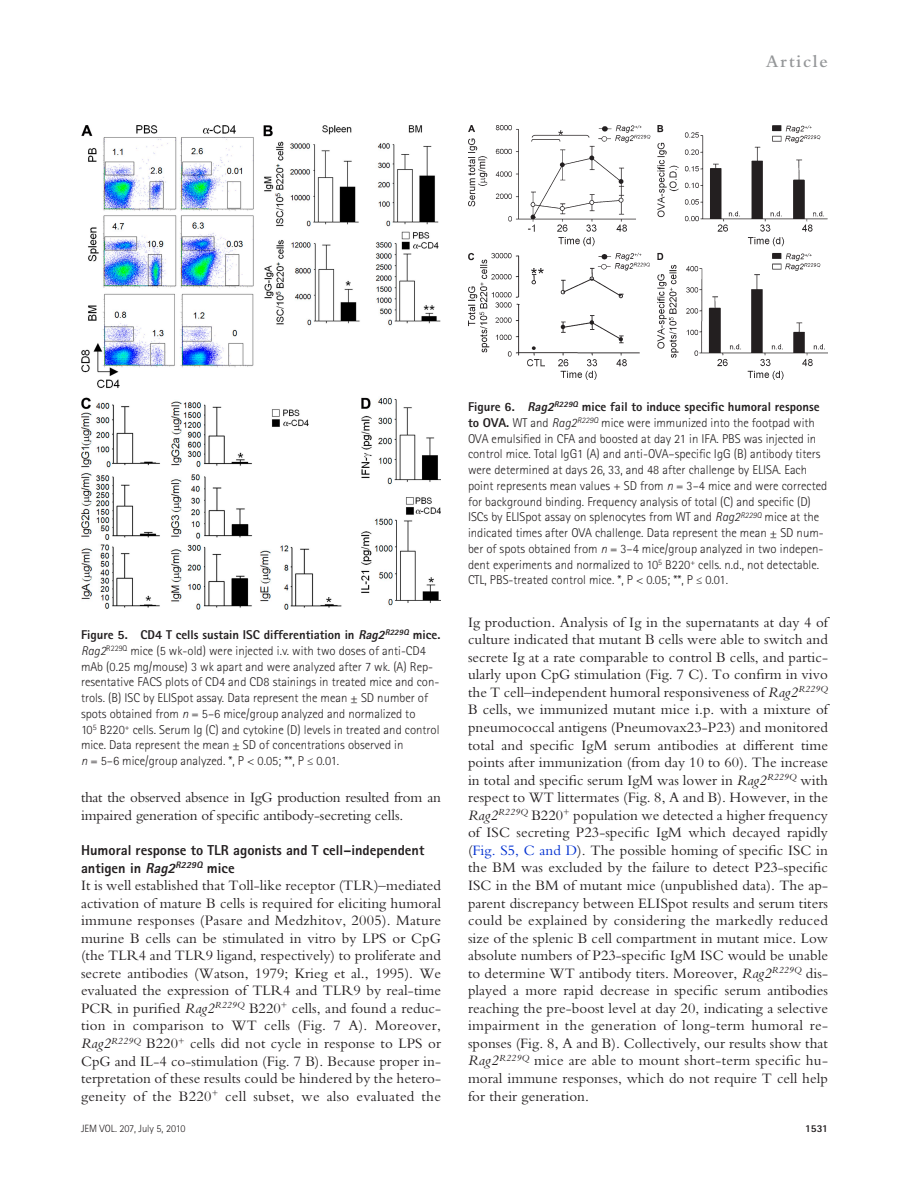
<style>
.page{position:relative;width:918px;height:1188px;background:#fff}
.page>*{position:absolute;margin:0;border:0;box-sizing:border-box;transform-origin:0 0}
.t1{font:600 18px "Bembo Std";letter-spacing:.1em;color:#949698}
.t2{font:15px/17.5px "Bembo Std";color:#231f20;text-align:justify}
.t3{font:800 14.4px/17.5px "Rotis Sans Serif Std";color:#231f20}
.t4{font:300 12.75px/15.8px "Rotis Sans Serif Std";color:#231f20}
.t5{font:300 10.5px "Rotis Sans Serif Std";color:#231f20}
.t6{font:800 10.5px "Rotis Sans Serif Std";color:#231f20}
.s1{font-weight:800}
.s2{font-weight:800;font-style:italic}
.s3{font-style:italic}
.s4{color:#0030d1}
</style>
<div class="page">
<img style="left:468px;top:125px;width:360px;height:255px">
<img style="left:81px;top:125px;width:360px;height:484px">
<p class="t1" style="left:766px;top:51px;width:64px">Article</p>
<p class="t4" style="left:81px;top:627px;width:361px"><span class="s1">Figure 5. CD4 T cells sustain ISC differentiation in</span> <span class="s2">Rag2</span><sup>R229Q</sup> <span class="s1">mice.<br></span><span class="s3">Rag2</span><sup>R229Q</sup> mice (5 wk-old) were injected i.v. with two doses of anti-CD4 mAb (0.25 mg/mouse) 3 wk apart and were analyzed after 7 wk. (A) Rep&shy;resentative FACS plots of CD4 and CD8 stainings in treated mice and con&shy;trols. (B) ISC by ELISpot assay. Data represent the mean ± SD number of spots obtained from <span class="s3">n</span> = 5–6 mice/group analyzed and normalized to<br>10<sup>5</sup> B220<sup>+</sup> cells. Serum Ig (C) and cytokine (D) levels in treated and control mice. Data represent the mean ± SD of concentrations observed in<br><span class="s3">n</span> = 5–6 mice/group analyzed. *, P &lt; 0.05; **, P ≤ 0.01.</p>
<p class="t2" style="left:81px;top:789px;width:362px">that the observed absence in IgG production resulted from an impaired generation of specific antibody-secreting cells.</p>
<p class="t3" style="left:81px;top:841px;width:345px">Humoral response to TLR agonists and T cell–independent antigen in <span class="s3">Rag2</span><sup>R229Q</sup> mice</p>
<p class="t2" style="left:81px;top:876px;width:362px">It is well established that Toll-like receptor (TLR)–mediated activation of mature B cells is required for eliciting humoral immune responses (Pasare and Medzhitov, 2005). Mature murine B cells can be stimulated in vitro by LPS or CpG (the TLR4 and TLR9 ligand, respectively) to proliferate and secrete antibodies (Watson, 1979; Krieg et al., 1995). We evaluated the expression of TLR4 and TLR9 by real-time PCR in purified <span class="s3">Rag2</span><sup>R229Q</sup> B220<sup>+</sup> cells, and found a reduc&shy;tion in comparison to WT cells (Fig. 7 A). Moreover, <span class="s3">Rag2</span><sup>R229Q</sup> B220<sup>+</sup> cells did not cycle in response to LPS or CpG and IL-4 co-stimulation (Fig. 7 B). Because proper in&shy;terpretation of these results could be hindered by the hetero&shy;geneity of the B220<sup>+</sup> cell subset, we also evaluated the</p>
<p class="t5" style="left:81px;top:1123px;width:106px">JEM VOL. 207, July 5, 2010</p>
<p class="t4" style="left:468px;top:399px;width:361px"><span class="s1">Figure 6.</span> <span class="s2">Rag2</span><sup>R229Q</sup> <span class="s1">mice fail to induce specific humoral response to OVA.</span> WT and <span class="s3">Rag2</span><sup>R229Q</sup> mice were immunized into the footpad with OVA emulsified in CFA and boosted at day 21 in IFA. PBS was injected in control mice. Total IgG1 (A) and anti-OVA–specific IgG (B) antibody titers were determined at days 26, 33, and 48 after challenge by ELISA. Each point represents mean values + SD from <span class="s3">n</span> = 3–4 mice and were corrected for background binding. Frequency analysis of total (C) and specific (D)<br>ISCs by ELISpot assay on splenocytes from WT and <span class="s3">Rag2</span><sup>R229Q</sup> mice at the indicated times after OVA challenge. Data represent the mean ± SD num&shy;ber of spots obtained from <span class="s3">n</span> = 3–4 mice/group analyzed in two indepen&shy;dent experiments and normalized to 10<sup>5</sup> B220<sup>+</sup> cells. n.d., not detectable.<br>CTL, PBS-treated control mice. *, P &lt; 0.05; **, P ≤ 0.01.</p>
<p class="t2" style="left:468px;top:613px;width:362px">Ig production. Analysis of Ig in the supernatants at day 4 of culture indicated that mutant B cells were able to switch and secrete Ig at a rate comparable to control B cells, and partic&shy;ularly upon CpG stimulation (Fig. 7 C). To confirm in vivo the T cell–independent humoral responsiveness of <span class="s3">Rag2</span><sup>R229Q </sup>B cells, we immunized mutant mice i.p. with a mixture of pneumococcal antigens (Pneumovax23-P23) and monitored total and specific IgM serum antibodies at different time points after immunization (from day 10 to 60). The increase in total and specific serum IgM was lower in <span class="s3">Rag2</span><sup>R229Q</sup> with respect to WT littermates (Fig. 8, A and B). However, in the <span class="s3">Rag2</span><sup>R229Q</sup> B220<sup>+</sup> population we detected a higher frequency of ISC secreting P23-specific IgM which decayed rapidly (<span class="s4">Fig. S5, C and D</span>). The possible homing of specific ISC in the BM was excluded by the failure to detect P23-specific ISC in the BM of mutant mice (unpublished data). The ap&shy;parent discrepancy between ELISpot results and serum titers could be explained by considering the markedly reduced size of the splenic B cell compartment in mutant mice. Low absolute numbers of P23-specific IgM ISC would be unable to determine WT antibody titers. Moreover, <span class="s3">Rag2</span><sup>R229Q</sup> dis&shy;played a more rapid decrease in specific serum antibodies reaching the pre-boost level at day 20, indicating a selective impairment in the generation of long-term humoral re&shy;sponses (Fig. 8, A and B). Collectively, our results show that <span class="s3">Rag2</span><sup>R229Q</sup> mice are able to mount short-term specific hu&shy;moral immune responses, which do not require T cell help for their generation.</p>
<p class="t6" style="left:805px;top:1122px;width:24px">1531</p>
</div>
